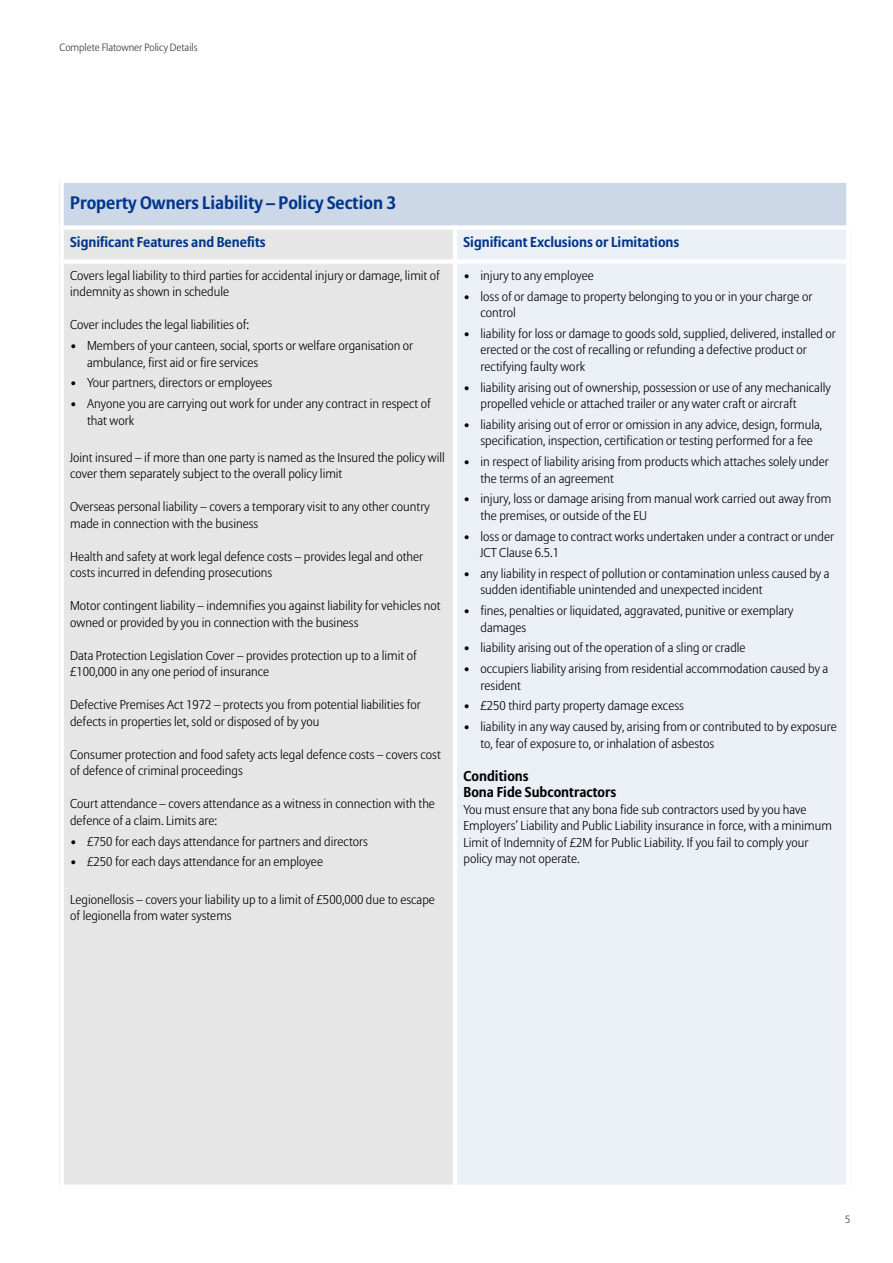
<style>
.page{position:relative;width:893px;height:1263px;background:#fff}
.page>*{position:absolute;margin:0;border:0;box-sizing:border-box;transform-origin:0 0}
.t1{font:700 18px "Allianz Sans";color:#003689}
.t2{font:700 14.25px "Allianz Sans";color:#003689}
.t3{font:700 14.25px/16.5px "Allianz Sans";color:#000}
.t4{font:300 12.75px/16.5px "Allianz Sans";color:#000}
.t5{font:300 10.5px "Allianz Sans";color:#333}
</style>
<div class="page">
<div style="left:60px;top:179px;width:788px;height:48px;background:#ccd7e8"></div>
<div style="left:60px;top:227px;width:395px;height:34px;background:#e6e6e6"></div>
<div style="left:455px;top:227px;width:395px;height:34px;background:#ebeff6"></div>
<div style="left:60px;top:261px;width:395px;height:928px;background:#e6e6e6"></div>
<div style="left:455px;top:261px;width:395px;height:928px;background:#ebeff6"></div>
<hr style="left:60px;top:179px;width:4px;height:1010px;background:#fff">
<hr style="left:453px;top:225px;width:4px;height:964px;background:#fff">
<hr style="left:846px;top:179px;width:4px;height:1010px;background:#fff">
<hr style="left:60px;top:179px;width:790px;height:4px;background:#fff">
<div style="left:60px;top:225px;width:790px;height:5px;background:#fff"></div>
<div style="left:60px;top:259px;width:790px;height:5px;background:#fff"></div>
<div style="left:60px;top:1184px;width:790px;height:5px;background:#fff"></div>
<p class="t5" style="left:60px;top:43px;width:140px">Complete Flatowner Policy Details</p>
<h1 class="t1" style="left:70px;top:195px;width:328px">Property Owners Liability – Policy Section 3</h1>
<p class="t2" style="left:70px;top:236px;width:197px">Significant Features and Benefits</p>
<p class="t2" style="left:463px;top:236px;width:217px">Significant Exclusions or Limitations</p>
<p class="t4" style="left:70px;top:268px;width:371px">Covers legal liability to third parties for accidental injury or damage, limit of indemnity as shown in schedule</p>
<p class="t4" style="left:70px;top:318px;width:180px">Cover includes the legal liabilities of:</p>
<p class="t4" style="left:87px;top:338px;width:328px;text-indent:-17px">• Members of your canteen, social, sports or welfare organisation or ambulance, first aid or fire services</p>
<p class="t4" style="left:70px;top:376px;width:204px">• Your partners, directors or employees</p>
<p class="t4" style="left:87px;top:396px;width:345px;text-indent:-17px">• Anyone you are carrying out work for under any contract in respect of that work</p>
<p class="t4" style="left:70px;top:450px;width:376px">Joint insured – if more than one party is named as the Insured the policy will cover them separately subject to the overall policy limit</p>
<p class="t4" style="left:70px;top:500px;width:361px">Overseas personal liability – covers a temporary visit to any other country made in connection with the business</p>
<p class="t4" style="left:70px;top:549px;width:354px">Health and safety at work legal defence costs – provides legal and other costs incurred in defending prosecutions</p>
<p class="t4" style="left:70px;top:599px;width:372px">Motor contingent liability – indemnifies you against liability for vehicles not owned or provided by you in connection with the business</p>
<p class="t4" style="left:70px;top:648px;width:348px">Data Protection Legislation Cover – provides protection up to a limit of £100,000 in any one period of insurance</p>
<p class="t4" style="left:70px;top:698px;width:352px">Defective Premises Act 1972 – protects you from potential liabilities for defects in properties let, sold or disposed of by you</p>
<p class="t4" style="left:70px;top:747px;width:372px">Consumer protection and food safety acts legal defence costs – covers cost of defence of criminal proceedings</p>
<p class="t4" style="left:70px;top:797px;width:366px">Court attendance – covers attendance as a witness in connection with the defence of a claim. Limits are:</p>
<p class="t4" style="left:70px;top:834px;width:299px">• £750 for each days attendance for partners and directors</p>
<p class="t4" style="left:70px;top:855px;width:254px">• £250 for each days attendance for an employee</p>
<p class="t4" style="left:70px;top:892px;width:366px">Legionellosis – covers your liability up to a limit of £500,000 due to escape of legionella from water systems</p>
<p class="t4" style="left:463px;top:268px;width:132px">• injury to any employee</p>
<p class="t4" style="left:480px;top:289px;width:333px;text-indent:-17px">• loss of or damage to property belonging to you or in your charge or control</p>
<p class="t4" style="left:480px;top:326px;width:357px;text-indent:-17px">• liability for loss or damage to goods sold, supplied, delivered, installed or erected or the cost of recalling or refunding a defective product or rectifying faulty work</p>
<p class="t4" style="left:480px;top:380px;width:352px;text-indent:-17px">• liability arising out of ownership, possession or use of any mechanically propelled vehicle or attached trailer or any water craft or aircraft</p>
<p class="t4" style="left:463px;top:417px;width:360px;text-align:center">• liability arising out of error or omission in any advice, design, formula, specification, inspection, certification or testing performed for a fee</p>
<p class="t4" style="left:480px;top:454px;width:350px;text-indent:-17px">• in respect of liability arising from products which attaches solely under the terms of an agreement</p>
<p class="t4" style="left:480px;top:492px;width:352px;text-indent:-17px">• injury, loss or damage arising from manual work carried out away from the premises, or outside of the EU</p>
<p class="t4" style="left:480px;top:529px;width:355px;text-indent:-17px">• loss or damage to contract works undertaken under a contract or under<br>JCT Clause 6.5.1</p>
<p class="t4" style="left:480px;top:566px;width:351px;text-indent:-17px">• any liability in respect of pollution or contamination unless caused by a sudden identifiable unintended and unexpected incident</p>
<p class="t4" style="left:480px;top:603px;width:315px;text-indent:-17px">• fines, penalties or liquidated, aggravated, punitive or exemplary damages</p>
<p class="t4" style="left:463px;top:641px;width:284px">• liability arising out of the operation of a sling or cradle</p>
<p class="t4" style="left:480px;top:661px;width:349px;text-indent:-17px">• occupiers liability arising from residential accommodation caused by a resident</p>
<p class="t4" style="left:463px;top:699px;width:222px">• £250 third party property damage excess</p>
<p class="t4" style="left:480px;top:719px;width:358px;text-indent:-17px">• liability in any way caused by, arising from or contributed to by exposure to, fear of exposure to, or inhalation of asbestos</p>
<p class="t3" style="left:463px;top:769px;width:154px">Conditions<br>Bona Fide Subcontractors</p>
<p class="t4" style="left:463px;top:802px;width:370px">You must ensure that any bona fide sub contractors used by you have Employers’ Liability and Public Liability insurance in force, with a minimum Limit of Indemnity of £2M for Public Liability. If you fail to comply your policy may not operate.</p>
<p class="t5" style="left:845px;top:1215px;width:7px">5</p>
</div>
